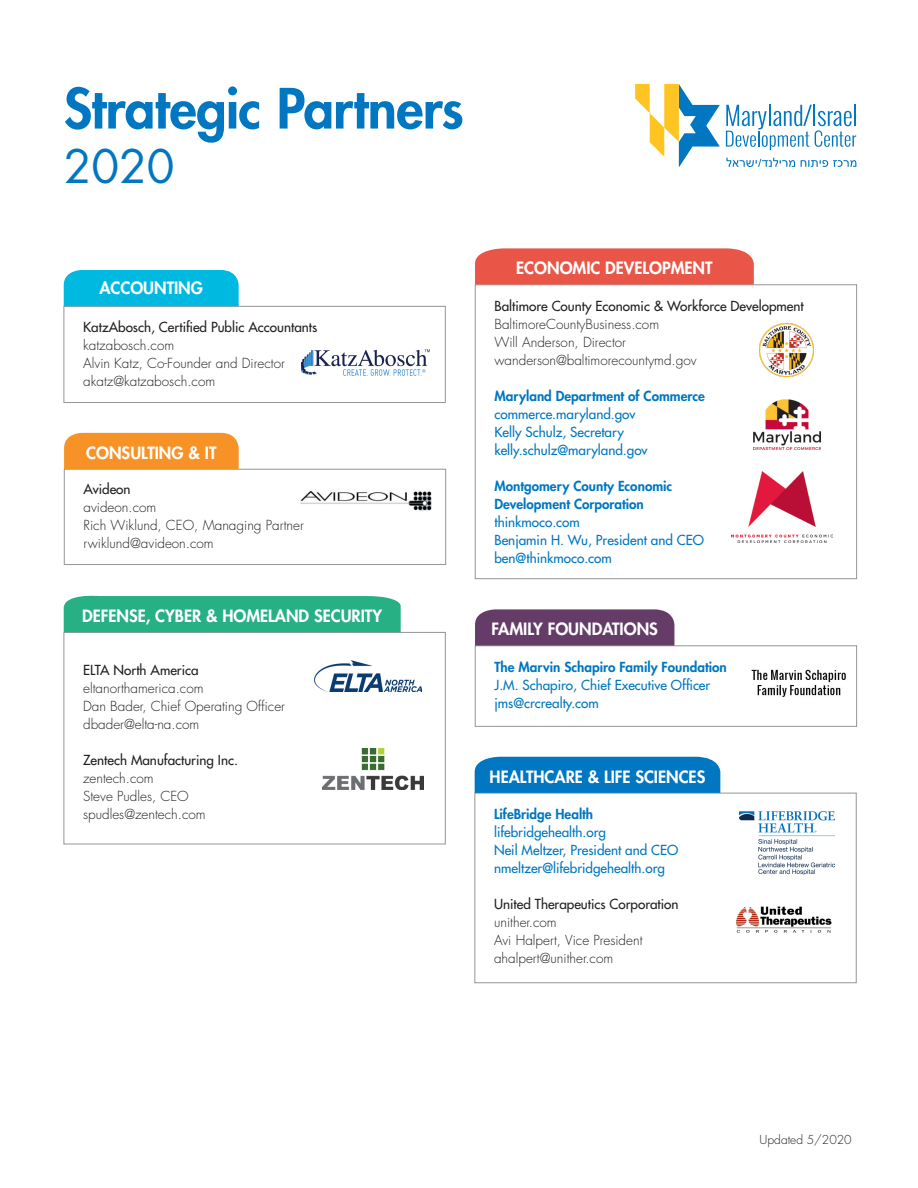
<style>
.page{position:relative;width:918px;height:1188px;background:#fff}
.page>*{position:absolute;margin:0;border:0;box-sizing:border-box;transform-origin:0 0}
.t1{font:800 54px "Futura Std";letter-spacing:-.01em;color:#0077c0}
.t2{font:45px "Futura Std";color:#0077c0}
.t3{font:800 16.5px "Futura Std";color:#fff}
.website{font:300 13.5px/18px "Futura Std";color:#231f20}
.website-2{font:500 13.5px "Futura Std";color:#0077c0}
.organization{font:800 13.5px/18px "Futura Std";color:#0077c0}
.organization-2{font:500 13.5px "Futura Std";color:#231f20}
.name{font:300 13.5px "Futura Std";color:#231f20}
.website-3{font:500 13.5px "Futura Std";color:#231f20}
.t4{font:300 12px "Futura Std";color:#231f20}
</style>
<div class="page">
<div style="left:64px;top:306px;width:382px;height:97px;border:1px solid #939598"></div>
<div style="left:64px;top:270px;width:175px;height:36px;background:#00b9e1"></div>
<div style="left:64px;top:632px;width:382px;height:212px;border:1px solid #939598"></div>
<div style="left:64px;top:595px;width:337px;height:37px;background:#27b084"></div>
<div style="left:64px;top:469px;width:382px;height:96px;border:1px solid #939598"></div>
<div style="left:64px;top:433px;width:175px;height:36px;background:#f69226"></div>
<div style="left:475px;top:793px;width:381px;height:190px;border:1px solid #939598"></div>
<div style="left:475px;top:757px;width:245px;height:36px;background:#0077c0"></div>
<img style="left:739px;top:812px;width:95px;height:63px">
<img style="left:736px;top:906px;width:96px;height:27px">
<svg style="left:635px;top:84px;width:85px;height:83px"></svg>
<svg style="left:726px;top:105px;width:130px;height:45px"></svg>
<svg style="left:726px;top:158px;width:130px;height:9px"></svg>
<div style="left:475px;top:285px;width:382px;height:294px;border:1px solid #939598"></div>
<svg style="left:475px;top:248px;width:279px;height:37px;background:#e85b4e"></svg>
<img style="left:301px;top:491px;width:130px;height:20px">
<img style="left:315px;top:660px;width:107px;height:31px">
<div style="left:475px;top:646px;width:382px;height:81px;border:1px solid #939598"></div>
<svg style="left:475px;top:609px;width:199px;height:37px;background:#6a416c"></svg>
<img style="left:751px;top:669px;width:95px;height:28px">
<img style="left:323px;top:749px;width:100px;height:41px">
<img style="left:731px;top:472px;width:101px;height:71px">
<img style="left:760px;top:323px;width:53px;height:53px">
<img style="left:753px;top:399px;width:68px;height:51px">
<img style="left:302px;top:349px;width:127px;height:27px">
<p class="t1" style="left:64px;top:74px;width:402px">Strategic Partners</p>
<p class="t2" style="left:64px;top:137px;width:112px">2020</p>
<p class="t3" style="left:99px;top:278px;width:105px">ACCOUNTING</p>
<p class="organization-2" style="left:83px;top:319px;width:236px">KatzAbosch, Certified Public Accountants</p>
<p class="website" style="left:83px;top:337px;width:93px">katzabosch.com</p>
<p class="name" style="left:83px;top:355px;width:203px">Alvin Katz, Co-Founder and Director</p>
<p class="name" style="left:83px;top:373px;width:134px">akatz@katzabosch.com</p>
<p class="t3" style="left:86px;top:442px;width:132px">CONSULTING &amp; IT</p>
<p class="organization-2" style="left:84px;top:481px;width:49px">Avideon</p>
<p class="website" style="left:84px;top:498px;width:74px">avideon.com</p>
<p class="website" style="left:84px;top:516px;width:222px">Rich Wiklund, CEO, Managing Partner</p>
<p class="website" style="left:84px;top:534px;width:132px">rwiklund@avideon.com</p>
<p class="t3" style="left:82px;top:605px;width:301px">DEFENSE, CYBER &amp; HOMELAND SECURITY</p>
<p class="organization-2" style="left:83px;top:662px;width:117px">ELTA North America</p>
<p class="website" style="left:83px;top:679px;width:122px">eltanorthamerica.com</p>
<p class="website" style="left:83px;top:697px;width:203px">Dan Bader, Chief Operating Officer</p>
<p class="website" style="left:83px;top:715px;width:118px">dbader@elta-na.com</p>
<p class="organization-2" style="left:83px;top:752px;width:156px">Zentech Manufacturing Inc.</p>
<p class="website" style="left:83px;top:769px;width:72px">zentech.com</p>
<p class="website" style="left:83px;top:787px;width:107px">Steve Pudles, CEO</p>
<p class="website" style="left:83px;top:805px;width:124px">spudles@zentech.com</p>
<p class="t3" style="left:516px;top:258px;width:198px">ECONOMIC DEVELOPMENT</p>
<p class="website-3" style="left:494px;top:298px;width:311px">Baltimore County Economic &amp; Workforce Development</p>
<p class="website" style="left:494px;top:315px;width:166px">BaltimoreCountyBusiness.com</p>
<p class="website" style="left:494px;top:333px;width:133px">Will Anderson, Director</p>
<p class="website" style="left:494px;top:351px;width:204px">wanderson@baltimorecountymd.gov</p>
<p class="organization" style="left:494px;top:387px;width:212px">Maryland Department of Commerce</p>
<p class="website-2" style="left:494px;top:406px;width:143px">commerce.maryland.gov</p>
<p class="website-2" style="left:494px;top:424px;width:131px">Kelly Schulz, Secretary</p>
<p class="website-2" style="left:494px;top:442px;width:155px">kelly.schulz@maryland.gov</p>
<p class="organization" style="left:494px;top:477px;width:179px">Montgomery County Economic<br>Development Corporation</p>
<p class="website-2" style="left:494px;top:514px;width:87px">thinkmoco.com</p>
<p class="website-2" style="left:494px;top:532px;width:211px">Benjamin H. Wu, President and CEO</p>
<p class="website-2" style="left:494px;top:550px;width:119px">ben@thinkmoco.com</p>
<p class="t3" style="left:492px;top:619px;width:168px">FAMILY FOUNDATIONS</p>
<p class="organization" style="left:494px;top:658px;width:234px">The Marvin Schapiro Family Foundation</p>
<p class="website-2" style="left:494px;top:677px;width:217px">J.M. Schapiro, Chief Executive Officer</p>
<p class="website-2" style="left:494px;top:695px;width:106px">jms@crcrealty.com</p>
<p class="t3" style="left:490px;top:766px;width:217px">HEALTHCARE &amp; LIFE SCIENCES</p>
<p class="organization" style="left:494px;top:805px;width:101px">LifeBridge Health</p>
<p class="website-2" style="left:494px;top:824px;width:113px">lifebridgehealth.org</p>
<p class="website-2" style="left:494px;top:842px;width:186px">Neil Meltzer, President and CEO</p>
<p class="website-2" style="left:494px;top:860px;width:172px">nmeltzer@lifebridgehealth.org</p>
<p class="organization-2" style="left:494px;top:896px;width:186px">United Therapeutics Corporation</p>
<p class="website" style="left:494px;top:914px;width:150px">unither.com<br>Avi Halpert, Vice President</p>
<p class="website" style="left:494px;top:950px;width:121px">ahalpert@unither.com</p>
<p class="t4" style="left:760px;top:1132px;width:94px">Updated 5/2020</p>
</div>
